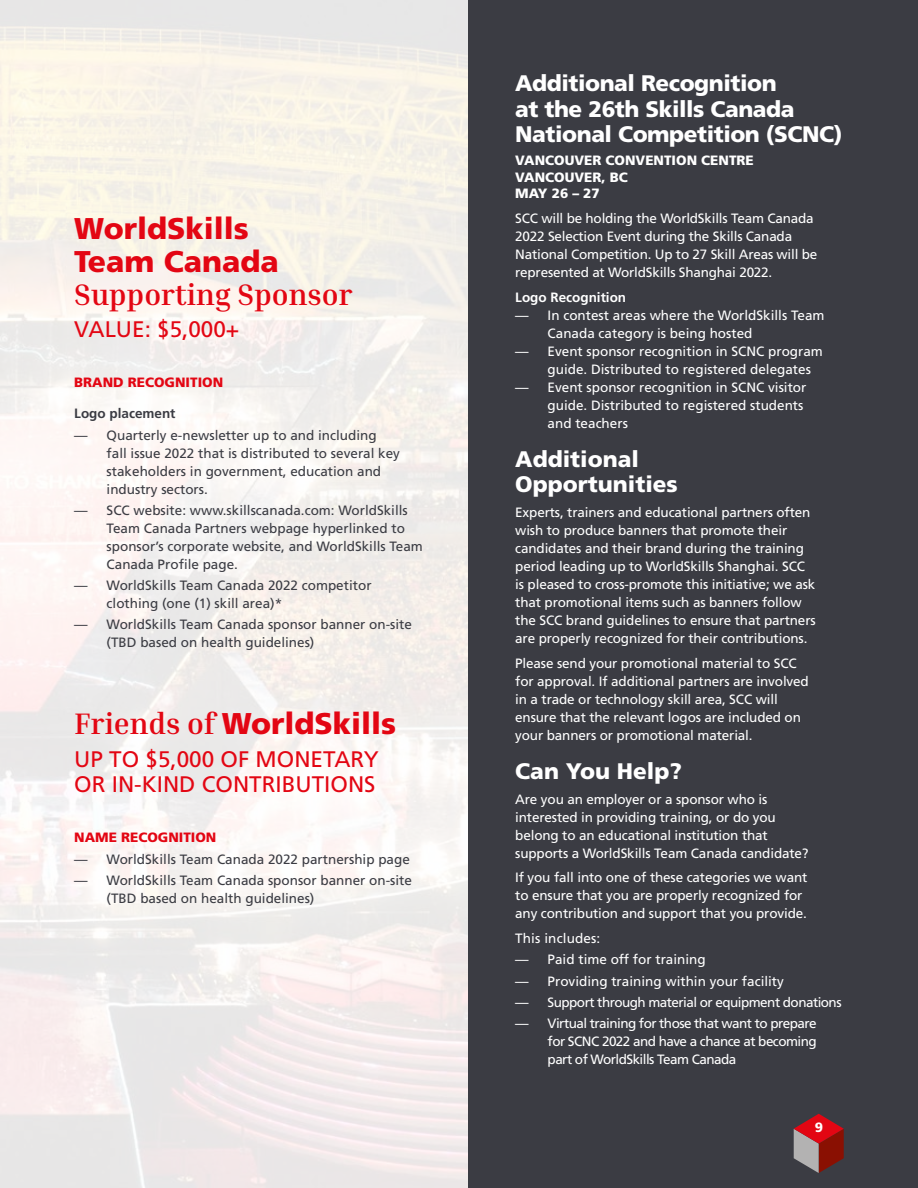
<style>
.page{position:relative;width:918px;height:1188px;background:#fff}
.page>*{position:absolute;margin:0;border:0;box-sizing:border-box;transform-origin:0 0}
.t1{font:900 30px/33px "Frutiger LT Std";color:#e30613}
.t2{font:700 30px "Inria Serif";color:#e30613}
.t3{font:900 22.5px/25.5px "Frutiger LT Std";letter-spacing:-.02em;color:#fff}
.t4{font:22.5px/25.5px "Frutiger LT Std";color:#e30613}
.t5{font:900 22.5px/25.5px "Frutiger LT Std";color:#fff}
.t6{font:13.5px/18px "Frutiger LT Std";letter-spacing:-.01em;color:#fff}
.t7{font:13.5px/18px "Frutiger LT Std";color:#3b3c43}
.t8{font:900 13.5px/16.5px "Frutiger LT Std";color:#fff}
.t9{font:13.5px "Frutiger LT Std";letter-spacing:-.04em;color:#fff}
.t10{font:900 13.5px "Frutiger LT Std";color:#e30613}
.t11{font:700 13.5px "Frutiger LT Std";color:#fff}
.t12{font:700 13.5px "Frutiger LT Std";color:#3b3c43}
.t13{font:13.5px "Frutiger LT Std";letter-spacing:.01em;color:#fff}
.s1{font-family:"Inria Serif";font-weight:700}
</style>
<div class="page">
<div style="left:468px;top:0;width:450px;height:1188px;background:#3b3c43"></div>
<svg style="left:794px;top:1114px;width:50px;height:59px"></svg>
<h1 class="t1" style="left:74px;top:211px;width:206px">WorldSkills<br>Team Canada</h1>
<h1 class="t2" style="left:74px;top:275px;width:280px">Supporting Sponsor</h1>
<h2 class="t4" style="left:74px;top:316px;width:167px">VALUE: $5,000+</h2>
<p class="t10" style="left:74px;top:374px;width:150px">BRAND RECOGNITION</p>
<p class="t12" style="left:74px;top:406px;width:103px">Logo placement</p>
<p class="t7" style="left:107px;top:426px;width:295px;text-indent:-32px">— Quarterly e-newsletter up to and including fall issue 2022 that is distributed to several key stakeholders in government, education and industry sectors.</p>
<p class="t7" style="left:107px;top:501px;width:318px;text-indent:-32px">— SCC website: www.skillscanada.com: WorldSkills Team Canada Partners webpage hyperlinked to sponsor’s corporate website, and WorldSkills Team Canada Profile page.</p>
<p class="t7" style="left:107px;top:577px;width:266px;text-indent:-32px">— WorldSkills Team Canada 2022 competitor clothing (one (1) skill area)*</p>
<p class="t7" style="left:107px;top:616px;width:307px;text-indent:-32px">— WorldSkills Team Canada sponsor banner on-site (TBD based on health guidelines)</p>
<h1 class="t1" style="left:74px;top:707px;width:324px"><span class="s1">Friends of</span> WorldSkills</h1>
<h2 class="t4" style="left:74px;top:746px;width:306px">UP TO $5,000 OF MONETARY<br>OR IN-KIND CONTRIBUTIONS</h2>
<p class="t10" style="left:74px;top:830px;width:144px">NAME RECOGNITION</p>
<p class="t7" style="left:74px;top:850px;width:337px">— WorldSkills Team Canada 2022 partnership page</p>
<p class="t7" style="left:107px;top:871px;width:307px;text-indent:-32px">— WorldSkills Team Canada sponsor banner on-site (TBD based on health guidelines)</p>
<h2 class="t3" style="left:515px;top:70px;width:329px">Additional Recognition<br>at the 26th Skills Canada<br>National Competition (SCNC)</h2>
<p class="t8" style="left:515px;top:152px;width:240px">VANCOUVER CONVENTION CENTRE<br>VANCOUVER, BC<br>MAY 26 – 27</p>
<p class="t6" style="left:515px;top:209px;width:304px">SCC will be holding the WorldSkills Team Canada 2022 Selection Event during the Skills Canada National Competition. Up to 27 Skill Areas will be represented at WorldSkills Shanghai 2022.</p>
<p class="t11" style="left:515px;top:289px;width:112px">Logo Recognition</p>
<p class="t6" style="left:548px;top:306px;width:278px;text-indent:-32px">— In contest areas where the WorldSkills Team<br>Canada category is being hosted</p>
<p class="t6" style="left:548px;top:342px;width:277px;text-indent:-32px">— Event sponsor recognition in SCNC program guide. Distributed to registered delegates</p>
<p class="t6" style="left:548px;top:378px;width:260px;text-indent:-32px">— Event sponsor recognition in SCNC visitor guide. Distributed to registered students and teachers</p>
<h2 class="t5" style="left:515px;top:446px;width:164px">Additional<br>Opportunities</h2>
<p class="t6" style="left:515px;top:504px;width:302px">Experts, trainers and educational partners often wish to produce banners that promote their candidates and their brand during the training period leading up to WorldSkills Shanghai. SCC is pleased to cross-promote this initiative; we ask that promotional items such as banners follow the SCC brand guidelines to ensure that partners are properly recognized for their contributions.</p>
<p class="t6" style="left:515px;top:654px;width:295px">Please send your promotional material to SCC for approval. If additional partners are involved in a trade or technology skill area, SCC will ensure that the relevant logos are included on your banners or promotional material.</p>
<h2 class="t5" style="left:515px;top:758px;width:168px">Can You Help?</h2>
<p class="t6" style="left:515px;top:790px;width:295px">Are you an employer or a sponsor who is interested in providing training, or do you belong to an educational institution that supports a WorldSkills Team Canada candidate?</p>
<p class="t6" style="left:515px;top:869px;width:294px">If you fall into one of these categories we want to ensure that you are properly recognized for any contribution and support that you provide.</p>
<p class="t13" style="left:515px;top:930px;width:87px">This includes:</p>
<p class="t6" style="left:515px;top:951px;width:192px">— Paid time off for training</p>
<p class="t6" style="left:515px;top:972px;width:270px">— Providing training within your facility</p>
<p class="t9" style="left:515px;top:994px;width:328px">— Support through material or equipment donations</p>
<p class="t6" style="left:548px;top:1014px;width:271px;text-align:justify;text-indent:-32px">— Virtual training for those that want to prepare for SCNC 2022 and have a chance at becoming part of WorldSkills Team Canada</p>
<p class="t8" style="left:815px;top:1119px;width:10px">9</p>
</div>
